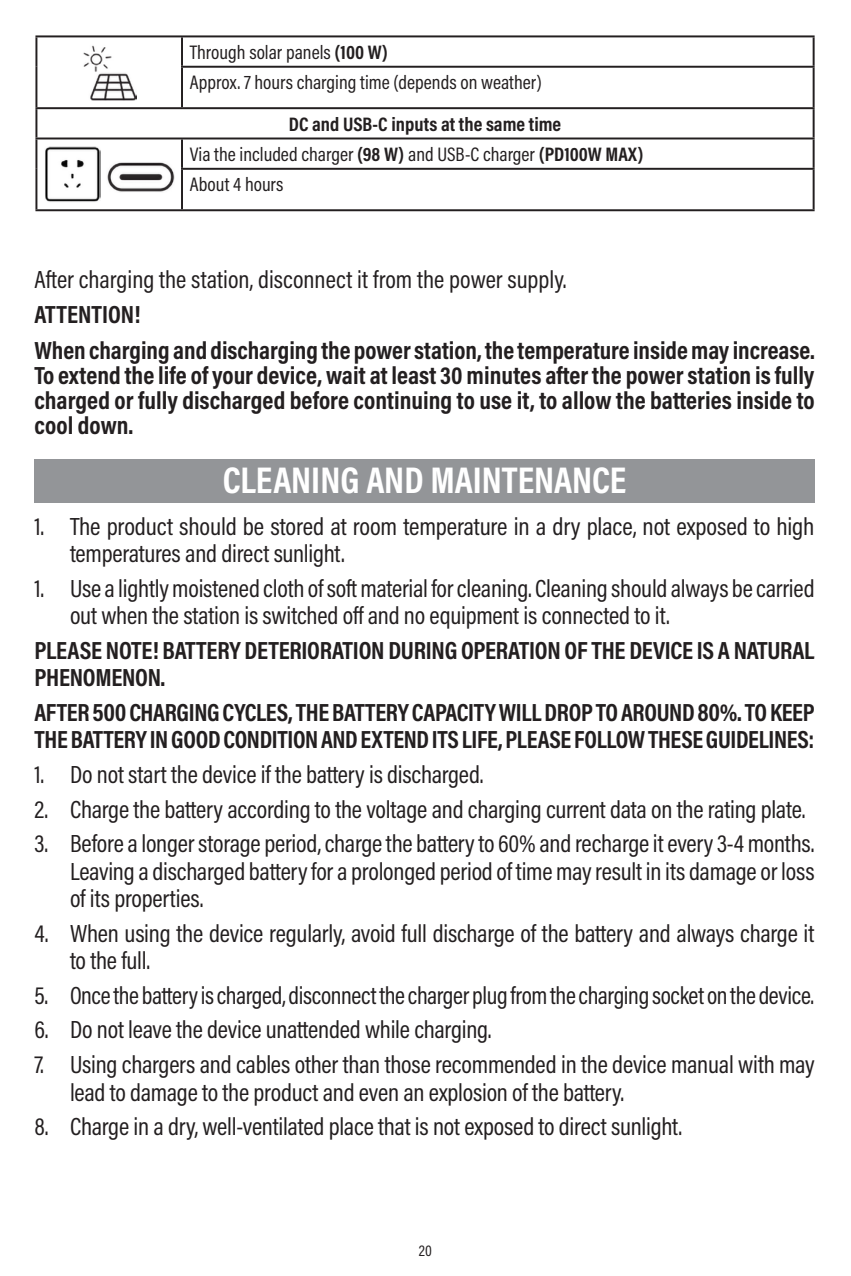
<style>
.page{position:relative;width:851px;height:1276px;background:#fff}
.page>*{position:absolute;margin:0;border:0;box-sizing:border-box;transform-origin:0 0}
.naglowek{font:700 37.5px "Acumin Pro Cond";color:#fff}
.Należy01{font:25px/27.5px "Acumin Pro Cond";letter-spacing:-.01em;color:#231f20}
.Należy01-2{font:700 25px/25px "Acumin Pro Cond";color:#231f20;text-align:justify}
.List_Paragraph_mały_kopia{font:700 25px/27.5px "Acumin Pro Cond";letter-spacing:-.015em;color:#231f20}
.txt02_mały{font:19.75px "Acumin Pro Cond";color:#231f20}
.txt02_mały-2{font:700 19.75px "Acumin Pro Cond";color:#231f20}
.t1{font:15.75px "Acumin Pro Cond";color:#231f20}
.s1{font-weight:700}
</style>
<div class="page">
<div style="left:35px;top:459px;width:779px;height:44px;background:#939598"></div>
<hr style="left:35px;top:35px;width:147px;height:2px;background:#231f20">
<hr style="left:35px;top:37px;width:2px;height:30px;background:#231f20">
<hr style="left:182px;top:35px;width:632px;height:2px;background:#231f20">
<hr style="left:181px;top:37px;width:2px;height:29px;background:#231f20">
<hr style="left:812px;top:37px;width:2px;height:29px;background:#231f20">
<hr style="left:35px;top:67px;width:2px;height:40px;background:#231f20">
<hr style="left:181px;top:66px;width:633px;height:2px;background:#231f20">
<hr style="left:181px;top:68px;width:2px;height:39px;background:#231f20">
<hr style="left:812px;top:68px;width:2px;height:39px;background:#231f20">
<hr style="left:35px;top:107px;width:147px;height:2px;background:#231f20">
<hr style="left:35px;top:109px;width:2px;height:28px;background:#231f20">
<hr style="left:182px;top:107px;width:632px;height:2px;background:#231f20">
<hr style="left:812px;top:109px;width:2px;height:28px;background:#231f20">
<hr style="left:35px;top:137px;width:147px;height:2px;background:#231f20">
<hr style="left:35px;top:139px;width:2px;height:30px;background:#231f20">
<hr style="left:182px;top:137px;width:632px;height:2px;background:#231f20">
<hr style="left:181px;top:139px;width:2px;height:29px;background:#231f20">
<hr style="left:812px;top:139px;width:2px;height:29px;background:#231f20">
<hr style="left:35px;top:169px;width:2px;height:40px;background:#231f20">
<hr style="left:181px;top:168px;width:633px;height:2px;background:#231f20">
<hr style="left:181px;top:170px;width:2px;height:39px;background:#231f20">
<hr style="left:812px;top:170px;width:2px;height:39px;background:#231f20">
<hr style="left:35px;top:209px;width:147px;height:2px;background:#231f20">
<hr style="left:182px;top:209px;width:632px;height:2px;background:#231f20">
<img style="left:83px;top:45px;width:53px;height:55px">
<img style="left:45px;top:146px;width:55px;height:56px">
<img style="left:107px;top:162px;width:67px;height:30px">
<p class="txt02_mały" style="left:190px;top:39px;width:200px">Through solar panels <span class="s1">(100 W)</span></p>
<p class="txt02_mały" style="left:190px;top:70px;width:353px">Approx. 7 hours charging time (depends on weather)</p>
<p class="txt02_mały-2" style="left:289px;top:111px;width:274px">DC and USB-C inputs at the same time</p>
<p class="txt02_mały" style="left:190px;top:141px;width:455px">Via the included charger <span class="s1">(98 W)</span> and USB-C charger <span class="s1">(PD100W MAX)</span></p>
<p class="txt02_mały" style="left:190px;top:172px;width:95px">About 4 hours</p>
<p class="Należy01" style="left:35px;top:265px;width:533px">After charging the station, disconnect it from the power supply.</p>
<p class="Należy01-2" style="left:35px;top:301px;width:108px">ATTENTION!</p>
<p class="Należy01-2" style="left:35px;top:337px;width:781px">When charging and discharging the power station, the temperature inside may increase.<br>To extend the life of your device, wait at least 30 minutes after the power station is fully charged or fully discharged before continuing to use it, to allow the batteries inside to cool down.</p>
<p class="naglowek" style="left:223px;top:455px;width:405px">CLEANING AND MAINTENANCE</p>
<p class="Należy01" style="left:70px;top:512px;width:745px;text-indent:-35px">1. The product should be stored at room temperature in a dry place, not exposed to high temperatures and direct sunlight.</p>
<p class="Należy01" style="left:70px;top:574px;width:746px;text-indent:-35px">1. Use a lightly moistened cloth of soft material for cleaning. Cleaning should always be carried out when the station is switched off and no equipment is connected to it.</p>
<p class="List_Paragraph_mały_kopia" style="left:35px;top:635px;width:781px">PLEASE NOTE! BATTERY DETERIORATION DURING OPERATION OF THE DEVICE IS A NATURAL<br>PHENOMENON.</p>
<p class="List_Paragraph_mały_kopia" style="left:35px;top:698px;width:781px">AFTER 500 CHARGING CYCLES, THE BATTERY CAPACITY WILL DROP TO AROUND 80%. TO KEEP<br>THE BATTERY IN GOOD CONDITION AND EXTEND ITS LIFE, PLEASE FOLLOW THESE GUIDELINES:</p>
<p class="Należy01" style="left:35px;top:760px;width:450px">1. Do not start the device if the battery is discharged.</p>
<p class="Należy01" style="left:35px;top:794px;width:772px">2. Charge the battery according to the voltage and charging current data on the rating plate.</p>
<p class="Należy01" style="left:70px;top:829px;width:746px;text-align:justify;text-indent:-35px">3. Before a longer storage period, charge the battery to 60% and recharge it every 3-4 months.<br>Leaving a discharged battery for a prolonged period of time may result in its damage or loss of its properties.</p>
<p class="Należy01" style="left:70px;top:919px;width:745px;text-indent:-35px">4. When using the device regularly, avoid full discharge of the battery and always charge it to the full.</p>
<p class="Należy01" style="left:35px;top:981px;width:781px">5. Once the battery is charged, disconnect the charger plug from the charging socket on the device.</p>
<p class="Należy01" style="left:35px;top:1015px;width:458px">6. Do not leave the device unattended while charging.</p>
<p class="Należy01" style="left:70px;top:1050px;width:746px;text-indent:-35px">7. Using chargers and cables other than those recommended in the device manual with may lead to damage to the product and even an explosion of the battery.</p>
<p class="Należy01" style="left:35px;top:1112px;width:649px">8. Charge in a dry, well-ventilated place that is not exposed to direct sunlight.</p>
<p class="t1" style="left:419px;top:1240px;width:15px">20</p>
</div>
